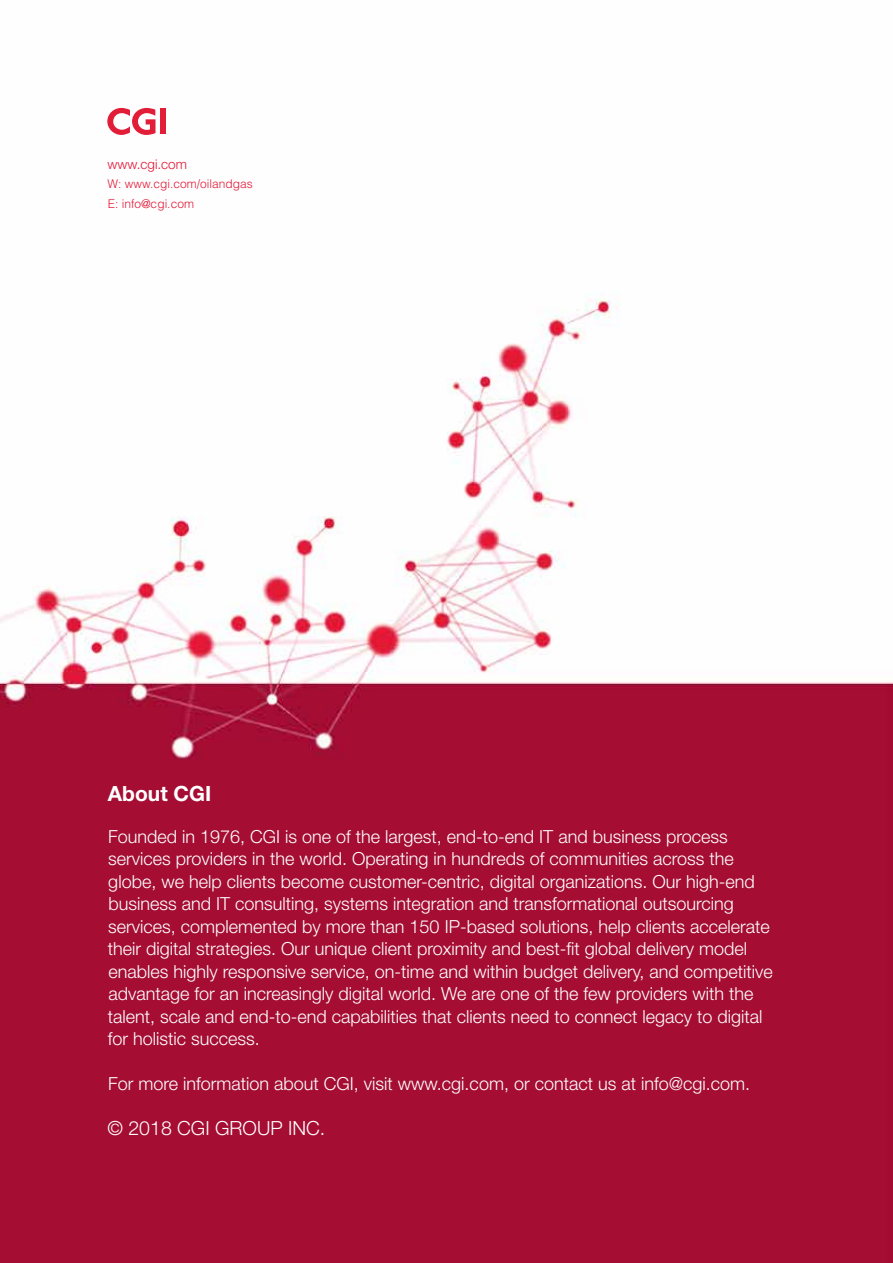
<style>
.page{position:relative;width:893px;height:1263px;background:#fff}
.page>*{position:absolute;margin:0;border:0;box-sizing:border-box;transform-origin:0 0}
.t1{font:700 21px "Helvetica Neue LT Std";color:#fff}
.t2{font:300 19.5px "Helvetica Neue LT Std";color:#fff}
.t3{font:300 18px/22.5px "Helvetica Neue LT Std";color:#fff}
.t4{font:300 13.5px "Helvetica Neue LT Std";color:#e31837}
.t5{font:300 12px/19.5px "Helvetica";color:#e31837}
</style>
<div class="page">
<img style="left:0;top:107px;width:893px;height:1156px">
<svg style="left:107px;top:108px;width:48px;height:27px"></svg>
<div style="left:160px;top:108px;width:5px;height:26px;background:#e21d38"></div>
<p class="t4" style="left:107px;top:156px;width:81px">www.cgi.com</p>
<p class="t5" style="left:108px;top:174px;width:147px">W: www.cgi.com/oilandgas<br>E: info@cgi.com</p>
<p class="t1" style="left:108px;top:781px;width:105px">About CGI</p>
<p class="t3" style="left:108px;top:825px;width:667px">Founded in 1976, CGI is one of the largest, end-to-end IT and business process services providers in the world. Operating in hundreds of communities across the globe, we help clients become customer-centric, digital organizations. Our high-end business and IT consulting, systems integration and transformational outsourcing services, complemented by more than 150 IP-based solutions, help clients accelerate their digital strategies. Our unique client proximity and best-fit global delivery model enables highly responsive service, on-time and within budget delivery, and competitive advantage for an increasingly digital world. We are one of the few providers with the talent, scale and end-to-end capabilities that clients need to connect legacy to digital for holistic success.</p>
<p class="t3" style="left:108px;top:1072px;width:643px">For more information about CGI, visit www.cgi.com, or contact us at info@cgi.com.</p>
<p class="t2" style="left:107px;top:1116px;width:219px">© 2018 CGI GROUP INC.</p>
</div>
